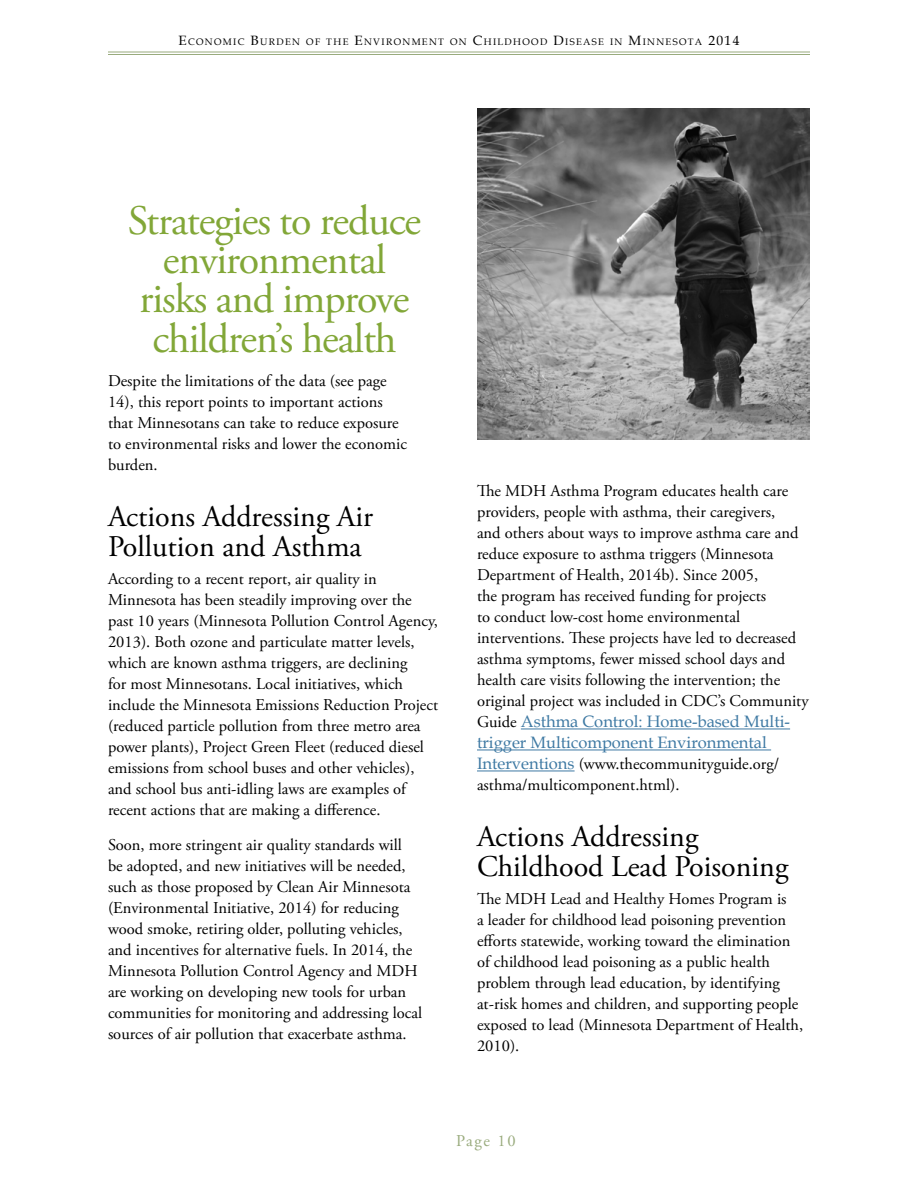
<style>
.page{position:relative;width:918px;height:1188px;background:#fff}
.page>*{position:absolute;margin:0;border:0;box-sizing:border-box;transform-origin:0 0}
.t1{font:42px/39px "Adobe Garamond Pro";letter-spacing:-.025em;color:#82a738;text-align:center}
.t2{font:30px/30px "Adobe Garamond Pro";color:#000}
.t3{font:16.5px/21px "Adobe Garamond Pro";color:#000}
.t4{font:16.5px "Adobe Garamond Pro";letter-spacing:.1em;color:#99ab7d}
.t5{font:9.45px "Book Antiqua";letter-spacing:.145em;color:#000}
.s1{font-size:13.5px}
.s2{font-family:"Book Antiqua";color:#3e79a3}
</style>
<div class="page">
<hr style="left:108px;top:52px;width:702px;height:1px;background:#99ab7d">
<hr style="left:108px;top:54px;width:702px;height:1px;background:#99ab7d">
<hr style="left:521px;top:728px;width:269px;height:1px;background:#3e79a3">
<hr style="left:477px;top:749px;width:294px;height:1px;background:#3e79a3">
<hr style="left:477px;top:770px;width:98px;height:1px;background:#3e79a3">
<img style="left:477px;top:108px;width:333px;height:332px">
<p class="t5" style="left:179px;top:35px;width:562px"><span class="s1">E</span>CONOMIC <span class="s1">B</span>URDEN OF THE <span class="s1">E</span>NVIRONMENT ON <span class="s1">C</span>HILDHOOD <span class="s1">D</span>ISEASE IN <span class="s1">M</span>INNESOTA <span class="s1">2014</span></p>
<h2 class="t1" style="left:128px;top:203px;width:295px">Strategies to reduce environmental risks and improve children’s health</h2>
<p class="t3" style="left:108px;top:371px;width:300px">Despite the limitations of the data (see page 14), this report points to important actions that Minnesotans can take to reduce exposure to environmental risks and lower the economic burden.</p>
<h3 class="t2" style="left:108px;top:503px;width:267px">Actions Addressing Air<br>Pollution and Asthma</h3>
<p class="t3" style="left:108px;top:569px;width:332px">According to a recent report, air quality in Minnesota has been steadily improving over the past 10 years (Minnesota Pollution Control Agency, 2013). Both ozone and particulate matter levels, which are known asthma triggers, are declining<br>for most Minnesotans. Local initiatives, which include the Minnesota Emissions Reduction Project (reduced particle pollution from three metro area power plants), Project Green Fleet (reduced diesel emissions from school buses and other vehicles), and school bus anti-idling laws are examples of recent actions that are making a difference.</p>
<p class="t3" style="left:108px;top:834px;width:316px">Soon, more stringent air quality standards will<br>be adopted, and new initiatives will be needed, such as those proposed by Clean Air Minnesota (Environmental Initiative, 2014) for reducing wood smoke, retiring older, polluting vehicles, and incentives for alternative fuels. In 2014, the Minnesota Pollution Control Agency and MDH are working on developing new tools for urban communities for monitoring and addressing local sources of air pollution that exacerbate asthma.</p>
<p class="t3" style="left:477px;top:481px;width:333px">The MDH Asthma Program educates health care providers, people with asthma, their caregivers,<br>and others about ways to improve asthma care and reduce exposure to asthma triggers (Minnesota Department of Health, 2014b). Since 2005,<br>the program has received funding for projects<br>to conduct low-cost home environmental interventions. These projects have led to decreased asthma symptoms, fewer missed school days and health care visits following the intervention; the original project was included in CDC’s Community Guide <span class="s2">Asthma Control: Home-based Multi&shy;trigger Multicomponent Environmental Interventions</span> (www.thecommunityguide.org/ asthma/multicomponent.html).</p>
<h3 class="t2" style="left:477px;top:823px;width:313px">Actions Addressing<br>Childhood Lead Poisoning</h3>
<p class="t3" style="left:477px;top:889px;width:328px">The MDH Lead and Healthy Homes Program is<br>a leader for childhood lead poisoning prevention efforts statewide, working toward the elimination of childhood lead poisoning as a public health problem through lead education, by identifying at-risk homes and children, and supporting people exposed to lead (Minnesota Department of Health, 2010).</p>
<p class="t4" style="left:456px;top:1131px;width:61px">Page 10</p>
</div>
